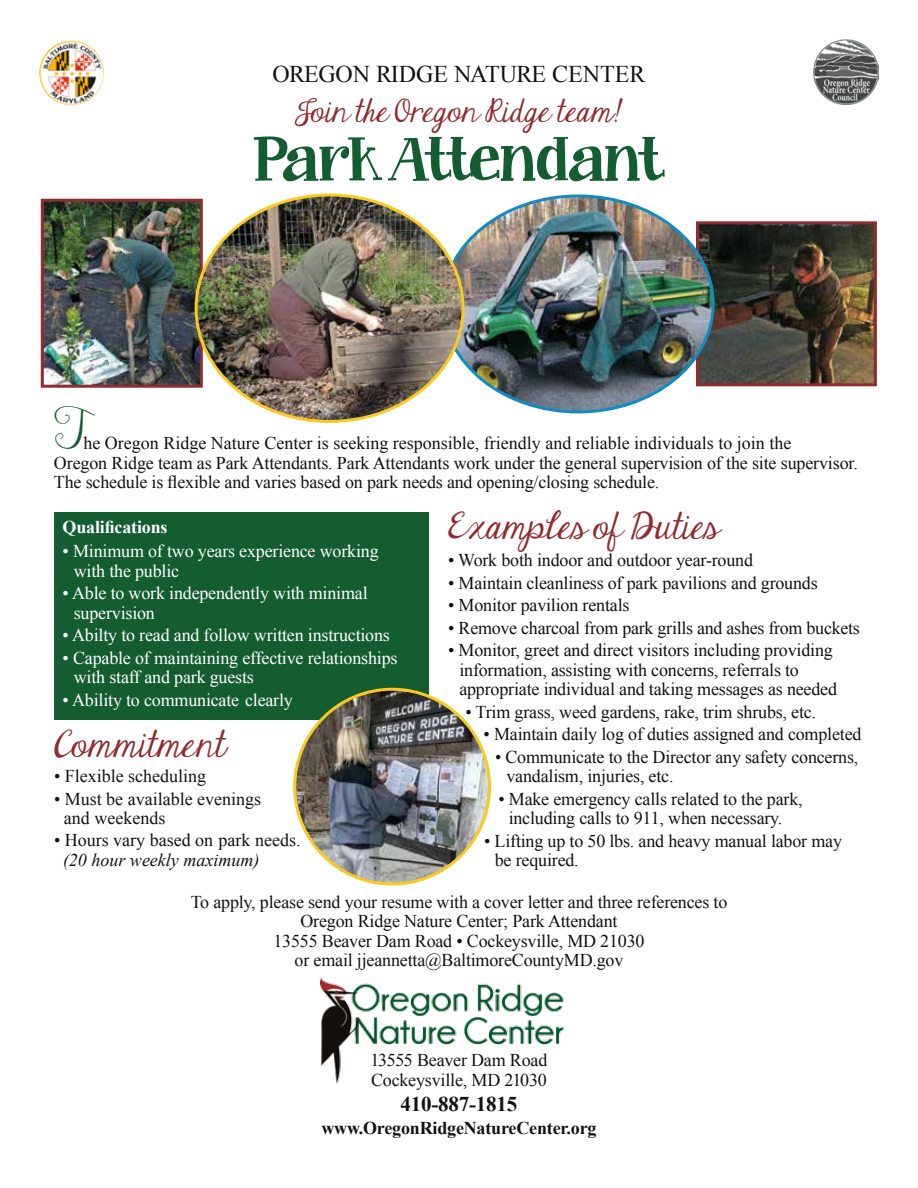
<style>
.page{position:relative;width:918px;height:1188px;background:#fff}
.page>*{position:absolute;margin:0;border:0;box-sizing:border-box;transform-origin:0 0}
.t1{font:54px "Janda Curlygirl Chunky";letter-spacing:-.035em;color:#135d31;scale:.96 1}
.t2{font:45px "Janda Stylish Script";color:#115d31}
.t3{font:31.5px "Janda Elegant Handwriting";letter-spacing:-.015em;color:#902b2f}
.t4{font:27px "Janda Elegant Handwriting";letter-spacing:-.01em;color:#902b2f}
.t5{font:24px "Times New Roman";letter-spacing:-.01em;color:#121212}
.t6{font:700 21px "Times New Roman";letter-spacing:-.01em;color:#121212}
.t7{font:18px/19.5px "Times New Roman";letter-spacing:-.01em;color:#121212}
.t8{font:18px/19.5px "Times New Roman";letter-spacing:-.01em;color:#fff}
.t9{font:700 18px "Times New Roman";letter-spacing:-.01em;color:#121212}
.t10{font:italic 18px "Times New Roman";color:#121212}
.t11{font:700 18px "Times New Roman";letter-spacing:-.01em;color:#fff}
</style>
<div class="page">
<img style="left:45px;top:203px;width:151px;height:181px">
<div style="left:41px;top:199px;width:162px;height:189px;border:3px solid #912b2f"></div>
<img style="left:713px;top:225px;width:160px;height:157px">
<div style="left:696px;top:221px;width:181px;height:165px;border:3px solid #912b2f"></div>
<div style="left:54px;top:512px;width:374px;height:207px;background:#135d31"></div>
<img style="left:321px;top:977px;width:244px;height:107px">
<img style="left:814px;top:39px;width:64px;height:65px">
<img style="left:39px;top:41px;width:65px;height:64px">
<img style="left:295px;top:689px;width:195px;height:195px;border-radius:97px">
<img style="left:463px;top:198px;width:250px;height:214px">
<img style="left:196px;top:196px;width:267px;height:225px">
<h3 class="t5" style="left:273px;top:58px;width:374px">OREGON RIDGE NATURE CENTER</h3>
<h3 class="t4" style="left:295px;top:92px;width:330px">Join the Oregon Ridge team!</h3>
<h1 class="t1" style="left:253px;top:130px;width:431px">Park Attendant</h1>
<h2 class="t2" style="left:54px;top:396px;width:34px">T</h2>
<p class="t7" style="left:54px;top:433px;width:805px;text-indent:29px">he Oregon Ridge Nature Center is seeking responsible, friendly and reliable individuals to join the<br>Oregon Ridge team as Park Attendants. Park Attendants work under the general supervision of the site supervisor.<br>The schedule is flexible and varies based on park needs and opening/closing schedule.</p>
<h3 class="t3" style="left:448px;top:503px;width:273px">Examples of Duties</h3>
<p class="t7" style="left:448px;top:550px;width:306px">• Work both indoor and outdoor year-round</p>
<p class="t7" style="left:448px;top:573px;width:371px">• Maintain cleanliness of park pavilions and grounds</p>
<p class="t7" style="left:448px;top:595px;width:183px">• Monitor pavilion rentals</p>
<p class="t7" style="left:448px;top:618px;width:413px">• Remove charcoal from park grills and ashes from buckets</p>
<p class="t7" style="left:459px;top:640px;width:379px;text-indent:-11px">• Monitor, greet and direct visitors including providing information, assisting with concerns, referrals to appropriate individual and taking messages as needed</p>
<p class="t7" style="left:465px;top:702px;width:352px">• Trim grass, weed gardens, rake, trim shrubs, etc.</p>
<p class="t7" style="left:484px;top:724px;width:379px">• Maintain daily log of duties assigned and completed</p>
<p class="t7" style="left:506px;top:747px;width:353px;text-indent:-11px">• Communicate to the Director any safety concerns, vandalism, injuries, etc.</p>
<p class="t7" style="left:498px;top:789px;width:306px;text-align:center">• Make emergency calls related to the park, including calls to 911, when necessary.</p>
<p class="t7" style="left:495px;top:831px;width:349px;text-indent:-11px">• Lifting up to 50 lbs. and heavy manual labor may be required.</p>
<p class="t11" style="left:63px;top:515px;width:106px">Qualifications</p>
<p class="t8" style="left:74px;top:541px;width:306px;text-indent:-11px">• Minimum of two years experience working with the public</p>
<p class="t8" style="left:74px;top:583px;width:295px;text-indent:-11px">• Able to work independently with minimal supervision</p>
<p class="t8" style="left:63px;top:625px;width:329px">• Abilty to read and follow written instructions</p>
<p class="t8" style="left:74px;top:648px;width:325px;text-indent:-11px">• Capable of maintaining effective relationships with staff and park guests</p>
<p class="t8" style="left:63px;top:690px;width:232px">• Ability to communicate clearly</p>
<h3 class="t3" style="left:54px;top:721px;width:173px">Commitment</h3>
<p class="t7" style="left:54px;top:766px;width:154px">• Flexible scheduling</p>
<p class="t7" style="left:64px;top:789px;width:199px;line-height:18.8px;text-indent:-10px">• Must be available evenings and weekends</p>
<p class="t7" style="left:54px;top:830px;width:248px">• Hours vary based on park needs.</p>
<p class="t10" style="left:63px;top:847px;width:198px">(20 hour weekly maximum)</p>
<p class="t7" style="left:191px;top:892px;width:538px;text-align:center">To apply, please send your resume with a cover letter and three references to Oregon Ridge Nature Center; Park Attendant<br>13555 Beaver Dam Road • Cockeysville, MD 21030<br>or email jjeannetta@BaltimoreCountyMD.gov</p>
<p class="t7" style="left:371px;top:1050px;width:178px">13555 Beaver Dam Road<br>Cockeysville, MD 21030</p>
<p class="t6" style="left:401px;top:1090px;width:118px">410-887-1815</p>
<p class="t9" style="left:321px;top:1115px;width:277px">www.OregonRidgeNatureCenter.org</p>
</div>
